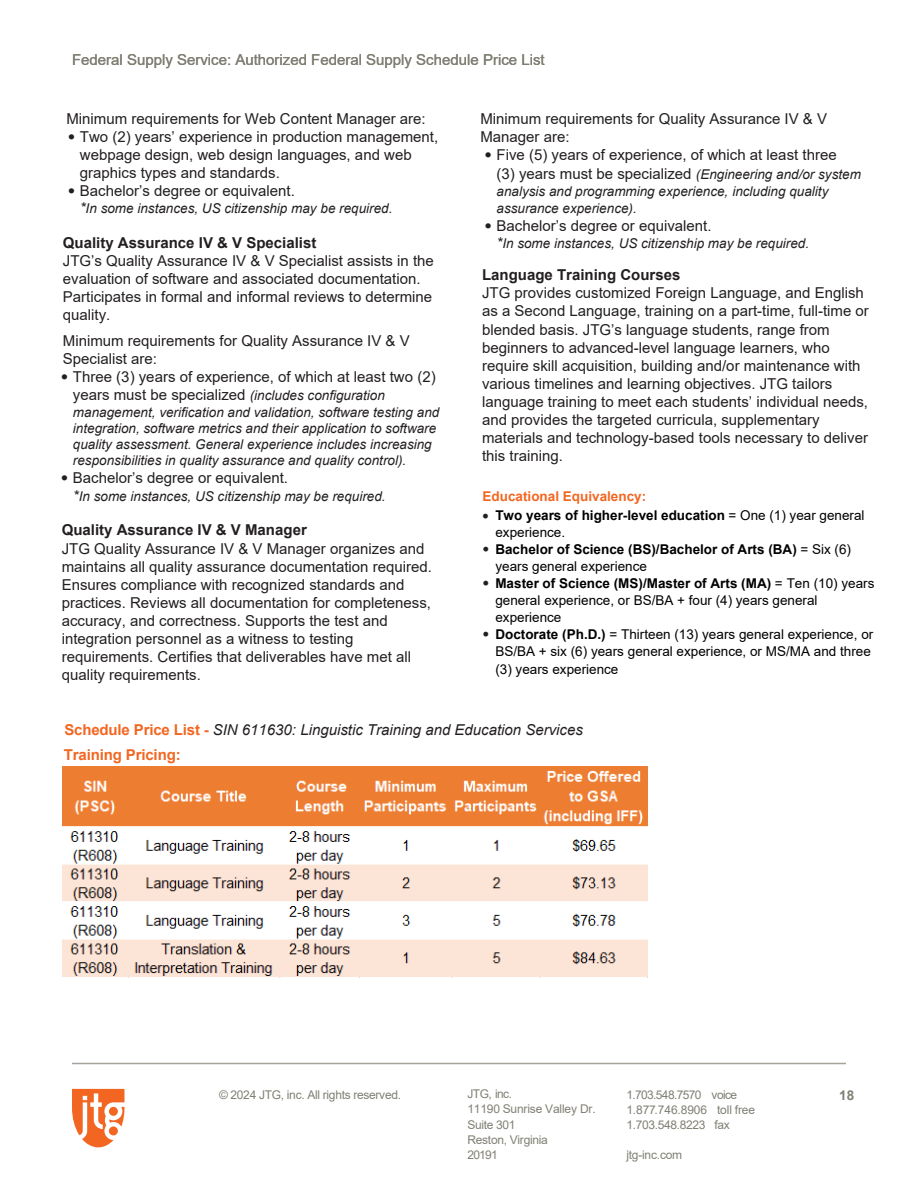
<style>
.page{position:relative;width:918px;height:1188px;background:#fff}
.page>*{position:absolute;margin:0;border:0;box-sizing:border-box;transform-origin:0 0}
.t1{font:15px/18px "Arial";color:#231f20}
.t2{font:italic 15px/25.2px "Arial";color:#231f20}
.t3{font:700 15px "Arial";color:#231f20}
.t4{font:15px "Arial";color:#807f74}
.t5{font:italic 13.5px/16.2px "Arial";color:#231f20}
.t6{font:13.5px/17.1px "Arial";color:#000}
.t7{font:700 13.5px "Arial";color:#f36621}
.t8{font:13.5px "Symbol";color:#231f20}
.t9{font:700 13.5px "Arial";color:#807f74}
.t10{font:12px/15.1px "Arial";letter-spacing:-.025em;color:#807f74}
.s1{font-family:"Frutiger 45";font-weight:300}
.s2{font-size:15px}
.s3{font-style:italic;font-size:13.5px}
.s4{font-weight:700}
.s5{font-weight:700;font-style:normal;color:#f36621}
.s6{font-style:inherit}
</style>
<div class="page">
<svg style="left:72px;top:1089px;width:53px;height:58px"></svg>
<hr style="left:72px;top:1063px;width:774px;height:1px;background:#a5a39b">
<img style="left:62px;top:766px;width:586px;height:211px">
<p class="t4" style="left:72px;top:50px;width:474px">Federal Supply Service: Authorized Federal Supply Schedule Price List</p>
<p class="t1" style="left:66px;top:110px;width:361px">Minimum requirements for Web Content Manager are:</p>
<p class="t1" style="left:80px;top:128px;width:360px;text-indent:-12px"><span class="s1">•</span> Two (2) years’ experience in production management, webpage design, web design languages, and web graphics types and standards.</p>
<p class="t1" style="left:68px;top:182px;width:229px"><span class="s1">•</span> Bachelor’s degree or equivalent.</p>
<p class="t5" style="left:80px;top:200px;width:314px"><span class="s2">*</span>In some instances, US citizenship may be required.</p>
<p class="t3" style="left:63px;top:232px;width:255px">Quality Assurance IV &amp; V Specialist</p>
<p class="t1" style="left:63px;top:252px;width:372px">JTG’s Quality Assurance IV &amp; V Specialist assists in the evaluation of software and associated documentation.<br>Participates in formal and informal reviews to determine quality.</p>
<p class="t1" style="left:63px;top:331px;width:348px">Minimum requirements for Quality Assurance IV &amp; V<br>Specialist are:</p>
<p class="t1" style="left:73px;top:367px;width:364px;text-indent:-12px"><span class="s1">•</span> Three (3) years of experience, of which at least two (2) years must be specialized <span class="s3">(includes configuration</span></p>
<p class="t5" style="left:73px;top:404px;width:368px">management, verification and validation, software testing and integration, software metrics and their application to software quality assessment. General experience includes increasing responsibilities in quality assurance and quality control).</p>
<p class="t1" style="left:61px;top:468px;width:229px"><span class="s1">•</span> Bachelor’s degree or equivalent.</p>
<p class="t5" style="left:73px;top:488px;width:314px"><span class="s2">*</span>In some instances, US citizenship may be required.</p>
<p class="t3" style="left:62px;top:520px;width:247px">Quality Assurance IV &amp; V Manager</p>
<p class="t1" style="left:62px;top:539px;width:372px">JTG Quality Assurance IV &amp; V Manager organizes and maintains all quality assurance documentation required.<br>Ensures compliance with recognized standards and practices. Reviews all documentation for completeness, accuracy, and correctness. Supports the test and integration personnel as a witness to testing requirements. Certifies that deliverables have met all quality requirements.</p>
<p class="t1" style="left:480px;top:110px;width:348px">Minimum requirements for Quality Assurance IV &amp; V<br>Manager are:</p>
<p class="t1" style="left:497px;top:145px;width:366px;line-height:18.6px;text-indent:-12px"><span class="s1">•</span> Five (5) years of experience, of which at least three<br>(3) years must be specialized <span class="s3">(Engineering and/or system</span></p>
<p class="t5" style="left:497px;top:183px;width:333px;line-height:16.8px">analysis and programming experience, including quality assurance experience).</p>
<p class="t1" style="left:485px;top:217px;width:229px"><span class="s1">•</span> Bachelor’s degree or equivalent.</p>
<p class="t5" style="left:497px;top:235px;width:314px"><span class="s2">*</span>In some instances, US citizenship may be required.</p>
<p class="t3" style="left:482px;top:265px;width:200px">Language Training Courses</p>
<p class="t1" style="left:482px;top:284px;width:388px">JTG provides customized Foreign Language, and English as a Second Language, training on a part-time, full-time or blended basis. JTG’s language students, range from beginners to advanced-level language learners, who require skill acquisition, building and/or maintenance with various timelines and learning objectives. JTG tailors language training to meet each students’ individual needs, and provides the targeted curricula, supplementary materials and technology-based tools necessary to deliver this training.</p>
<p class="t7" style="left:483px;top:486px;width:165px">Educational Equivalency:</p>
<p class="t8" style="left:483px;top:506px;width:8px">•</p>
<p class="t8" style="left:483px;top:539px;width:8px">•</p>
<p class="t8" style="left:483px;top:574px;width:8px">•</p>
<p class="t6" style="left:495px;top:507px;width:381px"><span class="s4">Two years of higher-level education</span> = One (1) year general experience.<br><span class="s4">Bachelor of Science (BS)/Bachelor of Arts (BA)</span> = Six (6) years general experience<br><span class="s4">Master of Science (MS)/Master of Arts (MA)</span> = Ten (10) years general experience, or BS/BA + four (4) years general experience<br><span class="s4">Doctorate (Ph.D.)</span> = Thirteen (13) years general experience, or BS/BA + six (6) years general experience, or MS/MA and three (3) years experience</p>
<p class="t8" style="left:483px;top:625px;width:8px">•</p>
<p class="t2" style="left:64px;top:717px;width:521px"><span class="s5">Schedule Price List -</span> SIN 611630: Linguistic Training and Education Services<br><span class="s5">Training Pricing:</span></p>
<p class="t10" style="left:467px;top:1087px;width:130px">JTG, inc.<br>11190 Sunrise Valley Dr.<br>Suite 301<br>Reston, Virginia<br>20191</p>
<p class="t10" style="left:219px;top:1087px;width:184px">© 202<span class="s6">4</span> JTG, inc. All rights reserved.</p>
<p class="t10" style="left:626px;top:1087px;width:130px">1.703.548.7570 voice<br>1.877.746.8906 toll free<br>1.703.548.8223 fax</p>
<p class="t10" style="left:626px;top:1147px;width:57px">jtg-inc.com</p>
<p class="t9" style="left:839px;top:1086px;width:17px">18</p>
</div>
